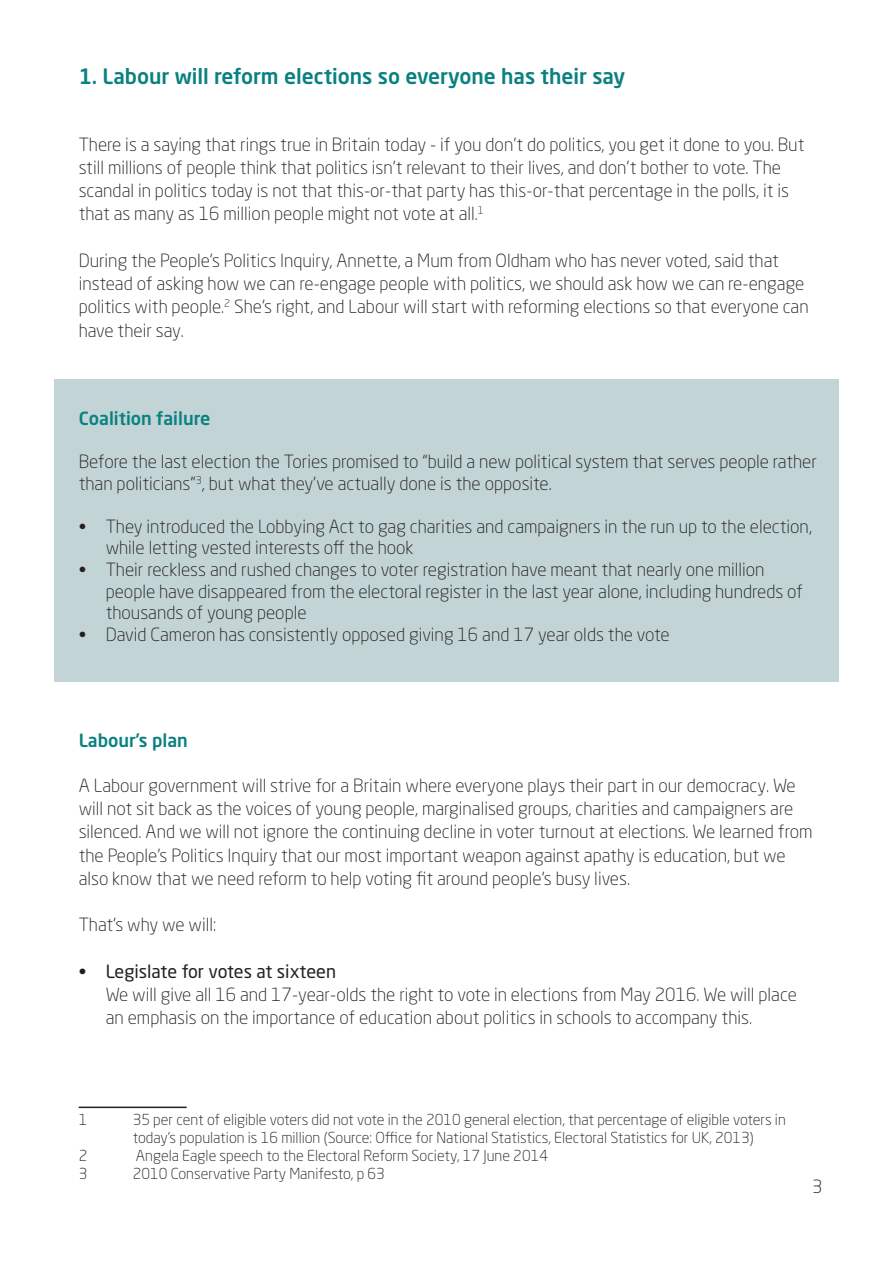
<style>
.page{position:relative;width:893px;height:1263px;background:#fff}
.page>*{position:absolute;margin:0;border:0;box-sizing:border-box;transform-origin:0 0}
.t1{font:500 21px "Neo Sans Std";color:#0a8181}
.t2{font:300 18px/23.2px "Neo Sans Std";color:#231f20}
.t3{font:500 18px "Neo Sans Std";color:#0a8181}
.t4{font:300 15px/18px "Neo Sans Std";color:#231f20}
.s1{font-weight:400}
</style>
<div class="page">
<hr style="left:79px;top:1106px;width:108px;height:2px;background:#231f20">
<div style="left:55px;top:379px;width:784px;height:303px;background:#c2d4d5"></div>
<p class="t1" style="left:79px;top:63px;width:548px">1. Labour will reform elections so everyone has their say</p>
<p class="t2" style="left:79px;top:132px;width:727px">There is a saying that rings true in Britain today - if you don’t do politics, you get it done to you. But still millions of people think that politics isn’t relevant to their lives, and don’t bother to vote. The scandal in politics today is not that this-or-that party has this-or-that percentage in the polls, it is that as many as 16 million people might not vote at all.<sup>1</sup></p>
<p class="t2" style="left:79px;top:248px;width:732px">During the People’s Politics Inquiry, Annette, a Mum from Oldham who has never voted, said that instead of asking how we can re-engage people with politics, we should ask how we can re-engage politics with people.<sup>2</sup> She’s right, and Labour will start with reforming elections so that everyone can have their say.</p>
<p class="t3" style="left:79px;top:407px;width:133px">Coalition failure</p>
<p class="t2" style="left:79px;top:450px;width:740px;line-height:21.6px">Before the last election the Tories promised to “build a new political system that serves people rather than politicians”<sup>3</sup>, but what they’ve actually done is the opposite.</p>
<p class="t2" style="left:106px;top:515px;width:708px;line-height:21.6px;text-indent:-27px">• They introduced the Lobbying Act to gag charities and campaigners in the run up to the election, while letting vested interests off the hook</p>
<p class="t2" style="left:106px;top:558px;width:699px;line-height:21.6px;text-indent:-27px">• Their reckless and rushed changes to voter registration have meant that nearly one million people have disappeared from the electoral register in the last year alone, including hundreds of thousands of young people</p>
<p class="t2" style="left:79px;top:622px;width:592px">• David Cameron has consistently opposed giving 16 and 17 year olds the vote</p>
<p class="t3" style="left:79px;top:729px;width:111px">Labour’s plan</p>
<p class="t2" style="left:79px;top:773px;width:735px">A Labour government will strive for a Britain where everyone plays their part in our democracy. We will not sit back as the voices of young people, marginalised groups, charities and campaigners are silenced. And we will not ignore the continuing decline in voter turnout at elections. We learned from the People’s Politics Inquiry that our most important weapon against apathy is education, but we also know that we need reform to help voting fit around people’s busy lives.</p>
<p class="t2" style="left:79px;top:913px;width:139px">That’s why we will:</p>
<p class="t2" style="left:106px;top:959px;width:693px;text-indent:-27px"><span class="s1">• Legislate for votes at sixteen<br></span>We will give all 16 and 17-year-olds the right to vote in elections from May 2016. We will place an emphasis on the importance of education about politics in schools to accompany this.</p>
<p class="t4" style="left:79px;top:1111px;width:10px">1</p>
<p class="t4" style="left:133px;top:1111px;width:655px">35 per cent of eligible voters did not vote in the 2010 general election, that percentage of eligible voters in today’s population is 16 million (Source: Office for National Statistics, Electoral Statistics for UK, 2013)</p>
<p class="t4" style="left:79px;top:1147px;width:10px">2</p>
<p class="t4" style="left:136px;top:1147px;width:414px">Angela Eagle speech to the Electoral Reform Society, 17 June 2014</p>
<p class="t4" style="left:79px;top:1165px;width:10px">3</p>
<p class="t4" style="left:133px;top:1165px;width:254px">2010 Conservative Party Manifesto, p 63</p>
<p class="t2" style="left:812px;top:1175px;width:12px">3</p>
</div>
